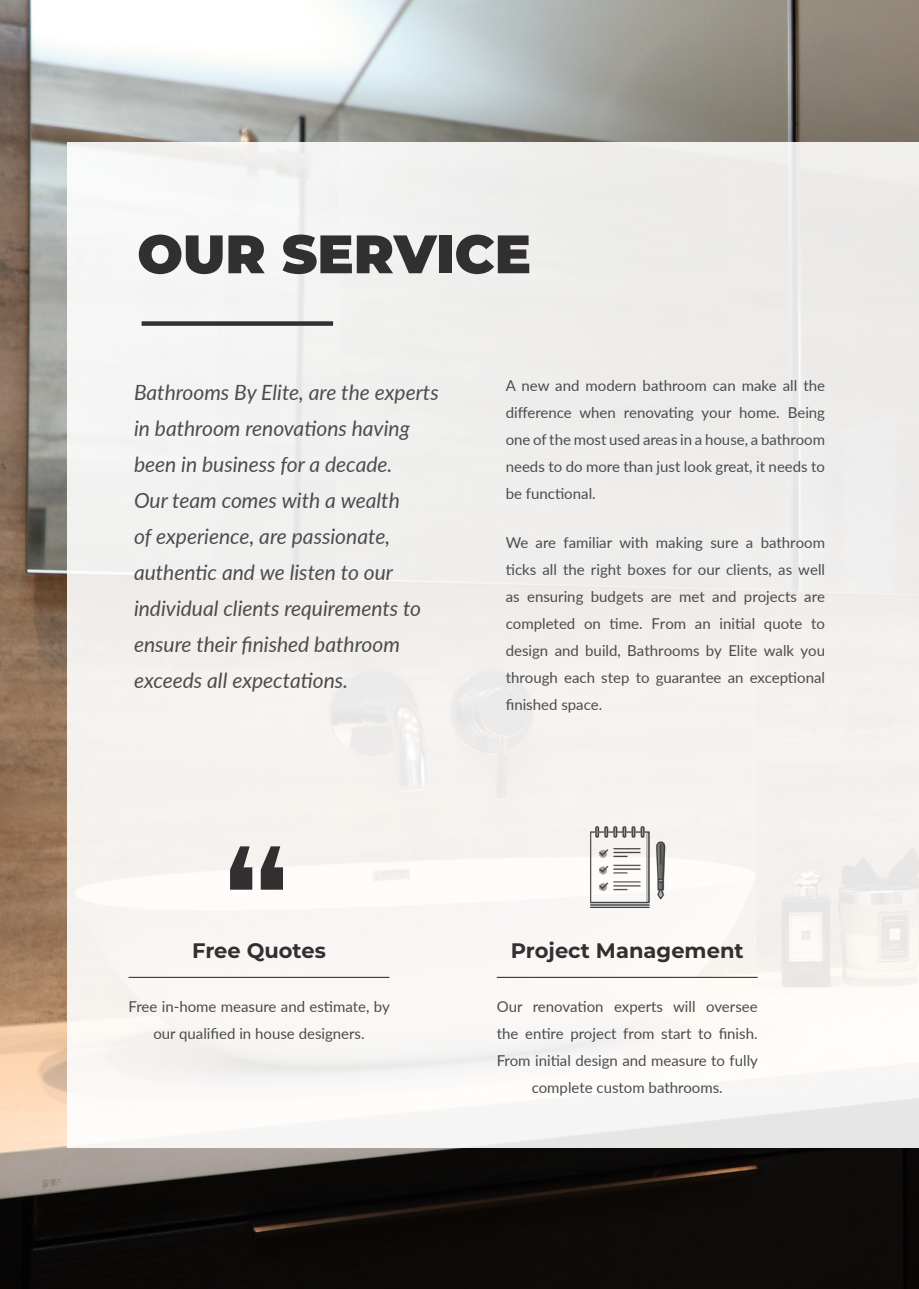
<style>
.page{position:relative;width:919px;height:1289px;background:#fff}
.page>*{position:absolute;margin:0;border:0;box-sizing:border-box;transform-origin:0 0}
.Name{font:700 210px "Bebas Neue";color:#312f30}
.t1{font:900 54px "Montserrat";color:#312f30}
.Highlight{font:italic 21px/36px "Lato";color:#4b4c4d}
.Subtitle{font:700 21px "Montserrat";color:#312f30}
.Left_Text{font:15px/27px "Lato";color:#4b4c4d;text-align:justify}
.Text{font:15px/27px "Lato";color:#4b4c4d;text-align:center}
</style>
<div class="page">
<img style="left:0;top:0;width:918px;height:1288px">
<div style="left:67px;top:142px;width:851px;height:1004px;background:#f3f1ef"></div>
<hr style="left:129px;top:976px;width:260px;height:1px;background:#231f20">
<hr style="left:497px;top:976px;width:260px;height:1px;background:#231f20">
<div style="left:141px;top:321px;width:192px;height:5px;background:#312f30"></div>
<img style="left:586px;top:826px;width:82px;height:81px">
<p class="t1" style="left:137px;top:213px;width:395px">OUR SERVICE</p>
<p class="Highlight" style="left:134px;top:374px;width:306px">Bathrooms By Elite, are the experts in bathroom renovations having been in business for a decade.<br>Our team comes with a wealth<br>of experience, are passionate, authentic and we listen to our individual clients requirements to ensure their finished bathroom exceeds all expectations.</p>
<p class="Name" style="left:222px;top:805px;width:71px">“</p>
<p class="Left_Text" style="left:505px;top:371px;width:321px">A new and modern bathroom can make all the difference when renovating your home. Being one of the most used areas in a house, a bathroom needs to do more than just look great, it needs to be functional.</p>
<p class="Left_Text" style="left:505px;top:528px;width:321px">We are familiar with making sure a bathroom ticks all the right boxes for our clients, as well as ensuring budgets are met and projects are completed on time. From an initial quote to design and build, Bathrooms by Elite walk you through each step to guarantee an exceptional finished space.</p>
<p class="Subtitle" style="left:192px;top:935px;width:135px">Free Quotes</p>
<p class="Subtitle" style="left:510px;top:935px;width:234px">Project Management</p>
<p class="Text" style="left:129px;top:992px;width:263px">Free in-home measure and estimate, by our qualified in house designers.</p>
<p class="Text" style="left:497px;top:992px;width:263px">Our renovation experts will oversee the entire project from start to finish.<br>From initial design and measure to fully complete custom bathrooms.</p>
</div>
